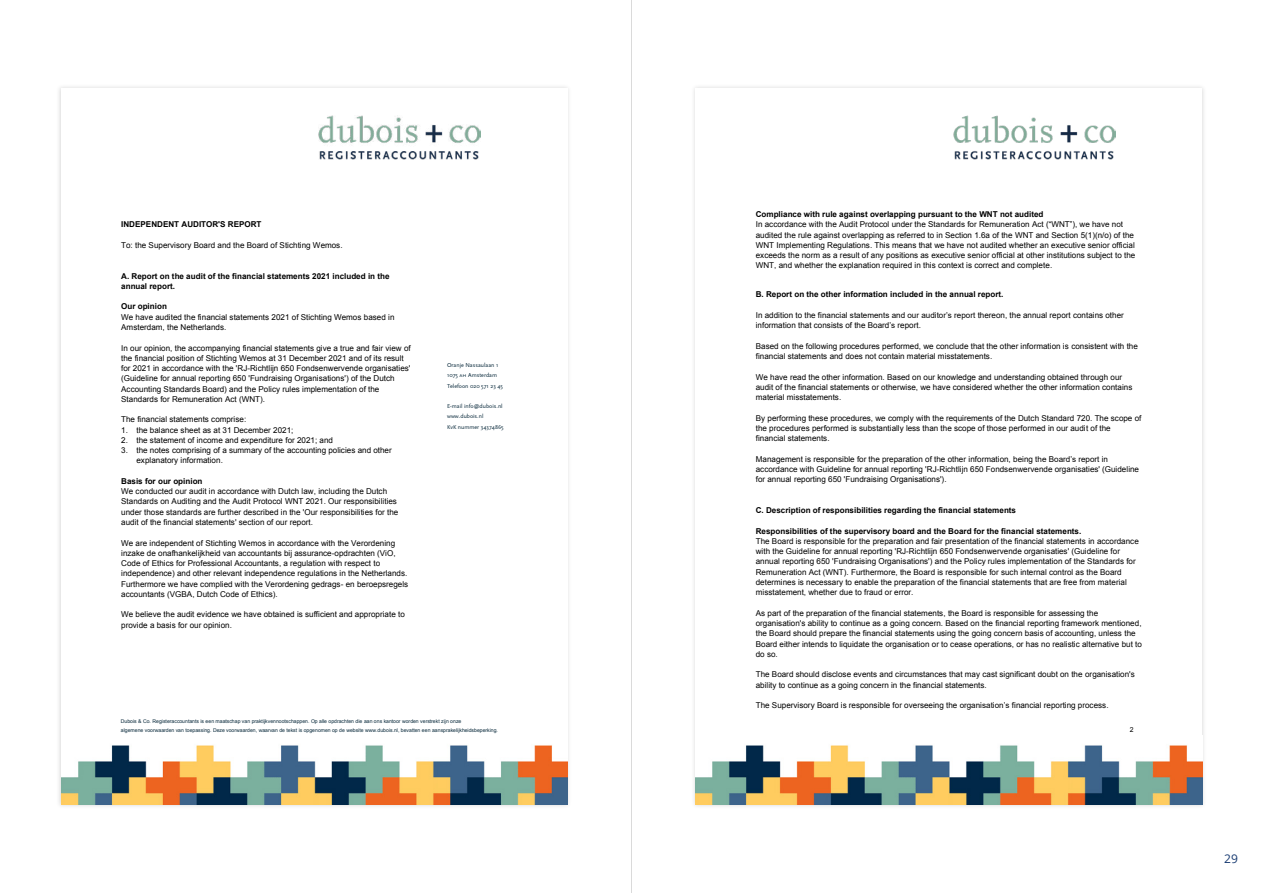
<style>
.page{position:relative;width:1263px;height:893px;background:#fff}
.page>*{position:absolute;margin:0;border:0;box-sizing:border-box;transform-origin:0 0}
.t1{font:12px "Open Sans";color:#163970}
.t2{font:8.1px/10.2px "Arial";color:#000}
.t3{font:700 8.1px/10.2px "Arial";color:#000}
.t4{font:6.9px "Arial";color:#000}
.t5{font:6px/10.2px "Scala Sans";color:#052638}
.t6{font:5.1px/8.6px "Arial";letter-spacing:.005em;color:#052638}
.s1{font-family:"Scala Sans Caps"}
</style>
<div class="page">
<hr style="left:631px;top:0;width:1px;height:893px;background:#dadada">
<div style="left:56px;top:83px;width:517px;height:726px;background:#f5f5f5"></div>
<div style="left:61px;top:88px;width:507px;height:717px;background:#fff"></div>
<img style="left:319px;top:115px;width:162px;height:44px">
<img style="left:61px;top:745px;width:507px;height:60px">
<div style="left:691px;top:83px;width:516px;height:726px;background:#f6f6f6"></div>
<div style="left:695px;top:88px;width:507px;height:717px;background:#fff"></div>
<img style="left:953px;top:116px;width:162px;height:43px">
<img style="left:696px;top:745px;width:506px;height:60px">
<p class="t3" style="left:121px;top:220px;width:142px">INDEPENDENT AUDITOR'S REPORT</p>
<p class="t2" style="left:121px;top:241px;width:223px">To: the Supervisory Board and the Board of Stichting Wemos.</p>
<p class="t3" style="left:121px;top:271px;width:270px">A. Report on the audit of the financial statements 2021 included in the annual report.</p>
<p class="t3" style="left:121px;top:302px;width:47px">Our opinion</p>
<p class="t2" style="left:121px;top:312px;width:275px">We have audited the financial statements 2021 of Stichting Wemos based in<br>Amsterdam, the Netherlands.</p>
<p class="t2" style="left:121px;top:343px;width:291px">In our opinion, the accompanying financial statements give a true and fair view of the financial position of Stichting Wemos at 31 December 2021 and of its result for 2021 in accordance with the 'RJ-Richtlijn 650 Fondsenwervende organisaties' (Guideline for annual reporting 650 'Fundraising Organisations') of the Dutch Accounting Standards Board) and the Policy rules implementation of the Standards for Remuneration Act (WNT).</p>
<p class="t2" style="left:121px;top:415px;width:127px">The financial statements comprise:</p>
<p class="t2" style="left:121px;top:425px;width:174px">1. the balance sheet as at 31 December 2021;</p>
<p class="t2" style="left:121px;top:436px;width:213px">2. the statement of income and expenditure for 2021; and</p>
<p class="t2" style="left:136px;top:446px;width:257px;text-indent:-15px">3. the notes comprising of a summary of the accounting policies and other explanatory information.</p>
<p class="t3" style="left:121px;top:477px;width:83px">Basis for our opinion</p>
<p class="t2" style="left:121px;top:487px;width:279px">We conducted our audit in accordance with Dutch law, including the Dutch Standards on Auditing and the Audit Protocol WNT 2021. Our responsibilities under those standards are further described in the 'Our responsibilities for the audit of the financial statements' section of our report.</p>
<p class="t2" style="left:121px;top:538px;width:289px">We are independent of Stichting Wemos in accordance with the Verordening inzake de onafhankelijkheid van accountants bij assurance-opdrachten (ViO, Code of Ethics for Professional Accountants, a regulation with respect to independence) and other relevant independence regulations in the Netherlands.<br>Furthermore we have complied with the Verordening gedrags- en beroepsregels accountants (VGBA, Dutch Code of Ethics).</p>
<p class="t2" style="left:121px;top:610px;width:285px">We believe the audit evidence we have obtained is sufficient and appropriate to provide a basis for our opinion.</p>
<p class="t5" style="left:447px;top:361px;width:57px">Oranje Nassaulaan 1<br>1075 <span class="s1">ah</span> Amsterdam<br>Telefoon 020 571 23 45</p>
<p class="t5" style="left:447px;top:402px;width:58px">E-mail info@dubois.nl www.dubois.nl<br>KvK nummer 34374865</p>
<p class="t6" style="left:121px;top:717px;width:379px">Dubois &amp; Co. Registeraccountants is een maatschap van praktijkvennootschappen. Op alle opdrachten die aan ons kantoor worden verstrekt zijn onze<br>algemene voorwaarden van toepassing. Deze voorwaarden, waarvan de tekst is opgenomen op de website www.dubois.nl, bevatten een aansprakelijkheidsbeperking.</p>
<p class="t3" style="left:756px;top:210px;width:289px">Compliance with rule against overlapping pursuant to the WNT not audited</p>
<p class="t2" style="left:756px;top:220px;width:381px">In accordance with the Audit Protocol under the Standards for Remuneration Act (“WNT”), we have not audited the rule against overlapping as referred to in Section 1.6a of the WNT and Section 5(1)(n/o) of the WNT Implementing Regulations. This means that we have not audited whether an executive senior official exceeds the norm as a result of any positions as executive senior official at other institutions subject to the WNT, and whether the explanation required in this context is correct and complete.</p>
<p class="t3" style="left:756px;top:290px;width:249px">B. Report on the other information included in the annual report.</p>
<p class="t2" style="left:756px;top:311px;width:370px">In addition to the financial statements and our auditor’s report thereon, the annual report contains other information that consists of the Board’s report.</p>
<p class="t2" style="left:756px;top:342px;width:384px">Based on the following procedures performed, we conclude that the other information is consistent with the financial statements and does not contain material misstatements.</p>
<p class="t2" style="left:756px;top:372px;width:378px">We have read the other information. Based on our knowledge and understanding obtained through our audit of the financial statements or otherwise, we have considered whether the other information contains material misstatements.</p>
<p class="t2" style="left:756px;top:413px;width:387px">By performing these procedures, we comply with the requirements of the Dutch Standard 720. The scope of the procedures performed is substantially less than the scope of those performed in our audit of the financial statements.</p>
<p class="t2" style="left:756px;top:454px;width:385px">Management is responsible for the preparation of the other information, being the Board’s report in accordance with Guideline for annual reporting 'RJ-Richtlijn 650 Fondsenwervende organisaties' (Guideline for annual reporting 650 'Fundraising Organisations').</p>
<p class="t3" style="left:756px;top:506px;width:262px">C. Description of responsibilities regarding the financial statements</p>
<p class="t3" style="left:756px;top:526px;width:327px">Responsibilities of the supervisory board and the Board for the financial statements.</p>
<p class="t2" style="left:756px;top:537px;width:384px">The Board is responsible for the preparation and fair presentation of the financial statements in accordance with the Guideline for annual reporting 'RJ-Richtlijn 650 Fondsenwervende organisaties' (Guideline for annual reporting 650 'Fundraising Organisations') and the Policy rules implementation of the Standards for Remuneration Act (WNT). Furthermore, the Board is responsible for such internal control as the Board determines is necessary to enable the preparation of the financial statements that are free from material misstatement, whether due to fraud or error.</p>
<p class="t2" style="left:756px;top:608px;width:388px">As part of the preparation of the financial statements, the Board is responsible for assessing the organisation's ability to continue as a going concern. Based on the financial reporting framework mentioned, the Board should prepare the financial statements using the going concern basis of accounting, unless the Board either intends to liquidate the organisation or to cease operations, or has no realistic alternative but to do so.</p>
<p class="t2" style="left:756px;top:670px;width:381px">The Board should disclose events and circumstances that may cast significant doubt on the organisation's ability to continue as a going concern in the financial statements.</p>
<p class="t2" style="left:756px;top:701px;width:354px">The Supervisory Board is responsible for overseeing the organisation’s financial reporting process.</p>
<p class="t4" style="left:1130px;top:727px;width:5px">2</p>
<h1 class="t1" style="left:1224px;top:853px;width:15px">29</h1>
</div>
